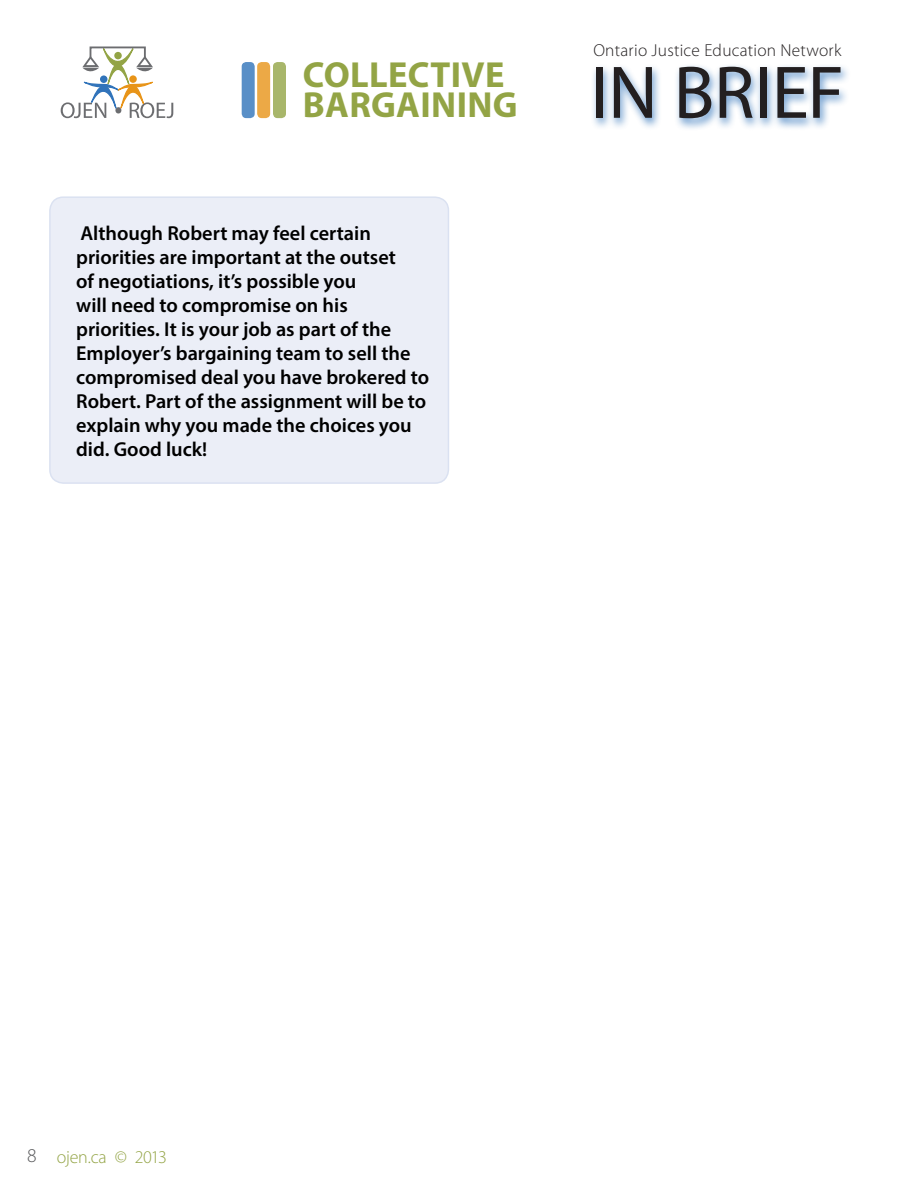
<style>
.page{position:relative;width:918px;height:1188px;background:#fff}
.page>*{position:absolute;margin:0;border:0;box-sizing:border-box;transform-origin:0 0}
.section_heading{font:75.3px "Myriad Pro";letter-spacing:-.01em;color:#231f20}
.t1{font:700 36.45px/30.2px "Myriad Pro";letter-spacing:.01em;color:#93a445}
.Body_TExt_Box_2{font:600 20.25px/24px "Myriad Pro";color:#000}
.t2{font:300 19.5px "Myriad Pro";color:#57585a}
.t3{font:300 18px "Myriad Pro";letter-spacing:-.015em;color:#93a445}
.t4{font:300 17.4px "Myriad Pro";letter-spacing:.015em;color:#231f20}
</style>
<div class="page">
<div style="left:591px;top:63px;width:260px;height:68px;background:#3073ba;opacity:.75"></div>
<svg style="left:61px;top:46px;width:112px;height:72px"></svg>
<div style="left:242px;top:62px;width:13px;height:56px;background:#598fc7;border-radius:4px"></div>
<div style="left:257px;top:62px;width:13px;height:56px;background:#eca946;border-radius:4px"></div>
<div style="left:273px;top:62px;width:13px;height:56px;background:#a8b66a;border-radius:4px"></div>
<div style="left:50px;top:197px;width:398px;height:286px;background:#ebeef7;border-radius:14px"></div>
<div style="left:49px;top:196px;width:400px;height:288px;border:2px solid #97aad7;border-radius:14px"></div>
<p class="t1" style="left:303px;top:59px;width:216px">COLLECTIVE<br>BARGAINING</p>
<p class="Body_TExt_Box_2" style="left:76px;top:220px;width:354px">Although Robert may feel certain priorities are important at the outset<br>of negotiations, it’s possible you<br>will need to compromise on his priorities. It is your job as part of the Employer’s bargaining team to sell the compromised deal you have brokered to Robert. Part of the assignment will be to explain why you made the choices you did. Good luck!</p>
<p class="t4" style="left:593px;top:40px;width:250px">Ontario Justice Education Network</p>
<p class="section_heading" style="left:591px;top:46px;width:255px">IN BRIEF</p>
<p class="t2" style="left:27px;top:1144px;width:11px">8</p>
<p class="t3" style="left:57px;top:1146px;width:112px">ojen.ca © 2013</p>
</div>
